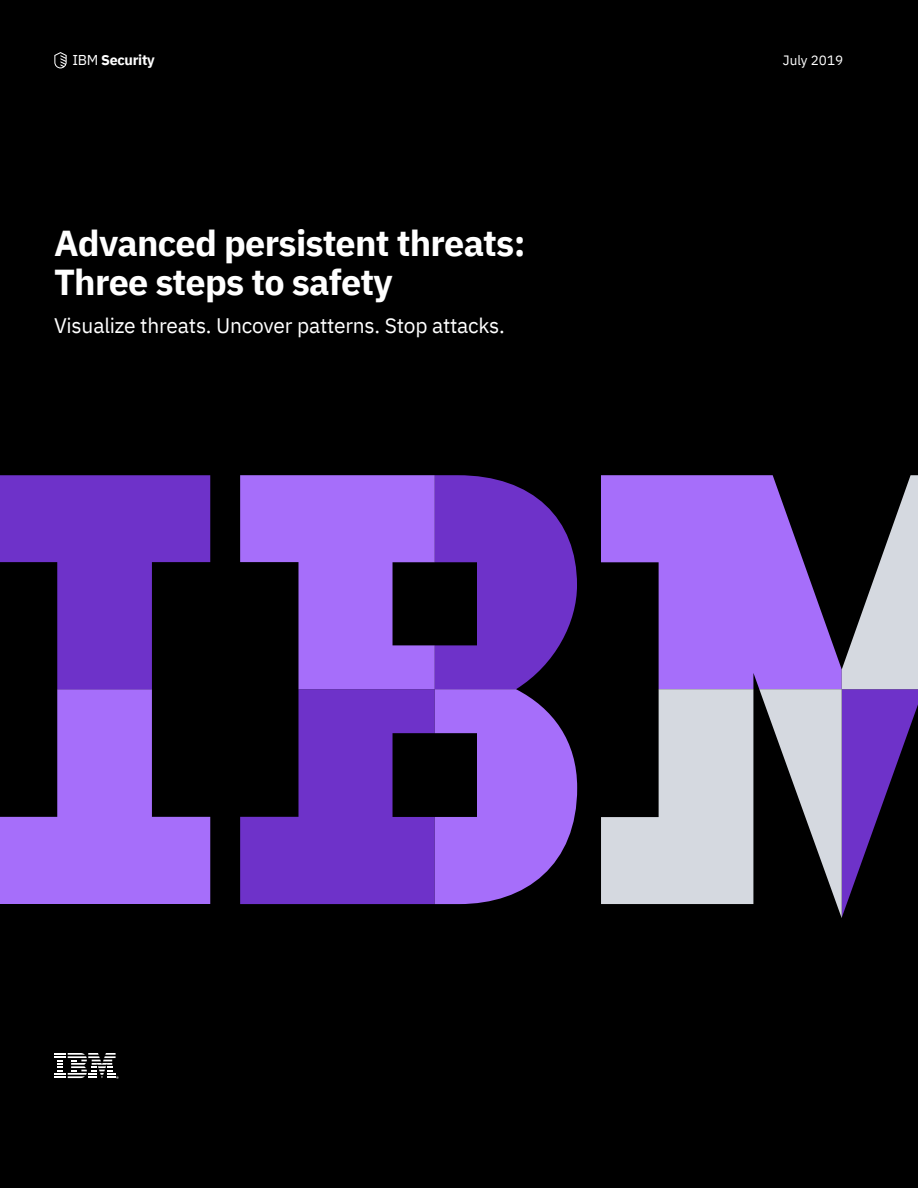
<style>
.page{position:relative;width:918px;height:1188px;background:#000}
.page>*{position:absolute;margin:0;border:0;box-sizing:border-box;transform-origin:0 0}
._1A_title__color{font:700 36px/39px "IBM Plex Sans";letter-spacing:-.02em;color:#fff}
._1B_subtitle{font:21px "IBM Plex Sans";letter-spacing:-.01em;color:#fff}
.t1{font:700 14.25px "IBM Plex Sans";letter-spacing:-.02em;color:#fff}
.t2{font:13.5px "IBM Plex Sans";color:#fff}
.t3{font:6.75px "Myriad Pro";color:#fff}
.s1{font-weight:400}
</style>
<div class="page">
<svg style="left:54px;top:52px;width:13px;height:16px"></svg>
<svg style="left:0;top:689px;width:210px;height:215px;fill:#a66efa"></svg>
<svg style="left:601px;top:475px;width:241px;height:214px;fill:#a66efa"></svg>
<svg style="left:0;top:475px;width:210px;height:214px;fill:#6e32c9"></svg>
<svg style="left:601px;top:689px;width:241px;height:229px;fill:#d5d9e0"></svg>
<svg style="left:842px;top:475px;width:76px;height:442px"></svg>
<svg style="left:240px;top:475px;width:337px;height:429px"></svg>
<svg style="left:54px;top:1053px;width:62px;height:25px"></svg>
<p class="t1" style="left:72px;top:49px;width:84px"><span class="s1">IBM</span> Security</p>
<p class="t2" style="left:783px;top:49px;width:62px">July 2019</p>
<p class="_1A_title__color" style="left:54px;top:221px;width:473px">Advanced persistent threats:<br>Three steps to safety</p>
<p class="_1B_subtitle" style="left:54px;top:309px;width:452px">Visualize threats. Uncover patterns. Stop attacks.</p>
<p class="t3" style="left:116px;top:1074px;width:4px">®</p>
</div>
